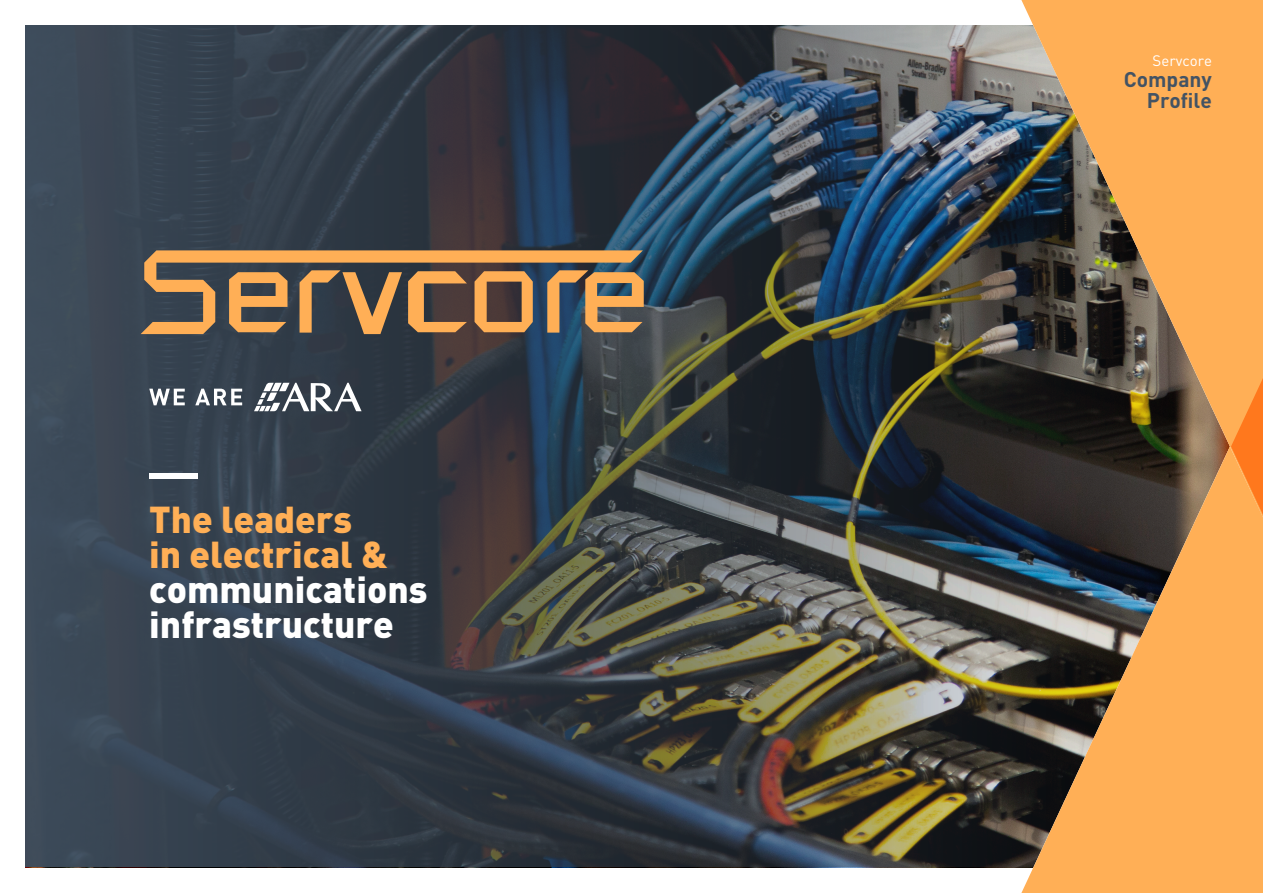
<style>
.page{position:relative;width:1263px;height:893px;background:#fff}
.page>*{position:absolute;margin:0;border:0;box-sizing:border-box;transform-origin:0 0}
.t1{font:900 37.05px/34.8px "DIN";color:#fff}
.t2{font:700 21px/21px "DIN";color:#435364;text-align:right}
.t3{font:15px "DIN";color:#fff}
.s1{color:#ffaf56}
</style>
<div class="page">
<img style="left:26px;top:26px;width:995px;height:841px">
<svg style="left:141px;top:250px;width:503px;height:84px;background:#917250"></svg>
<svg style="left:1021px;top:0;width:242px;height:446px;background:#ae804b"></svg>
<svg style="left:1021px;top:446px;width:242px;height:447px;background:#a97c49"></svg>
<svg style="left:1231px;top:351px;width:32px;height:191px;background:#ff9b41"></svg>
<div style="left:149px;top:473px;width:48px;height:5px;background:#fff"></div>
<svg style="left:256px;top:383px;width:106px;height:28px"></svg>
<svg style="left:149px;top:389px;width:36px;height:16px"></svg>
<svg style="left:195px;top:389px;width:47px;height:16px"></svg>
<p class="t1" style="left:149px;top:500px;width:280px"><span class="s1">The leaders<br>in electrical &amp; </span>communications infrastructure</p>
<p class="t3" style="left:1152px;top:51px;width:61px">Servcore</p>
<p class="t2" style="left:1124px;top:68px;width:90px">Company<br>Profile</p>
</div>
